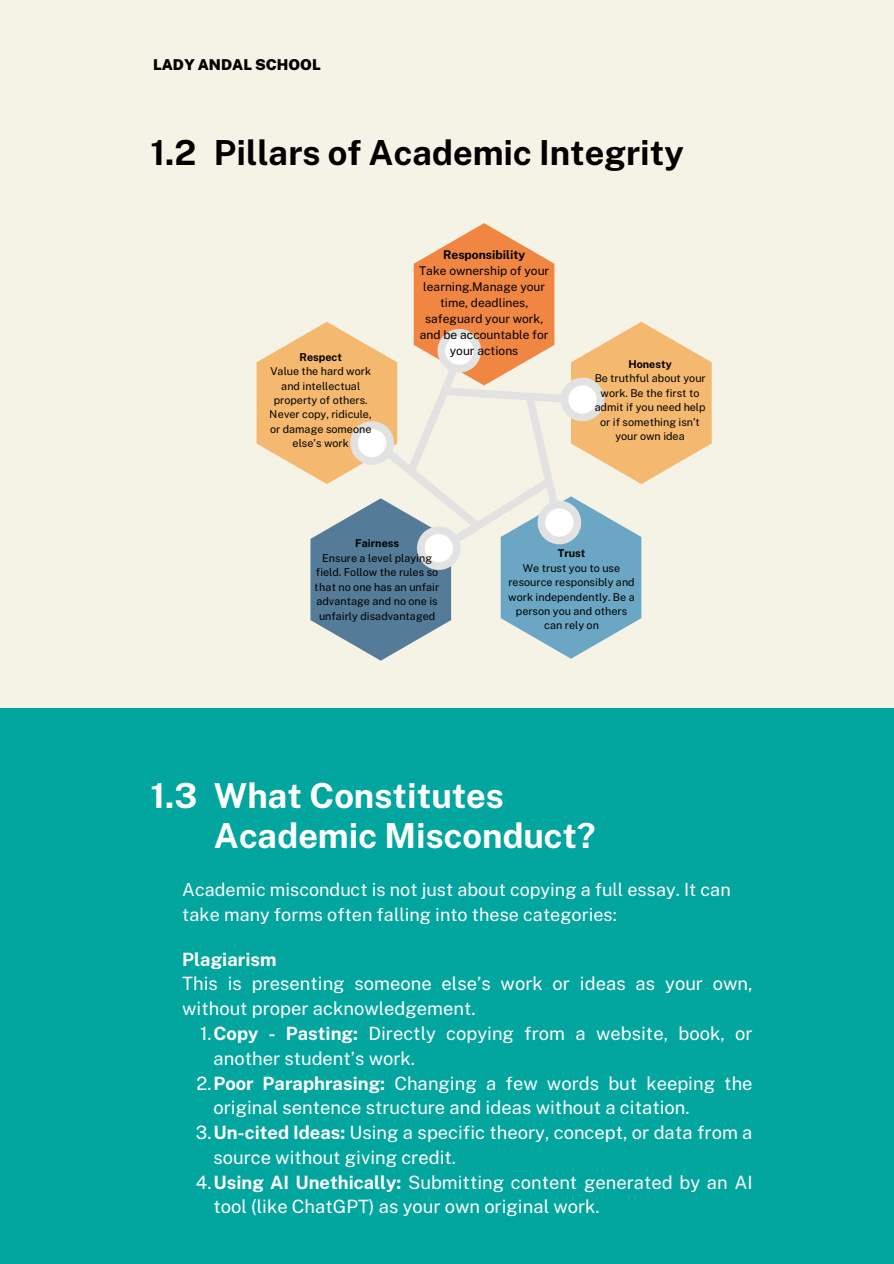
<style>
.page{position:relative;width:894px;height:1264px;background:#fff}
.page>*{position:absolute;margin:0;border:0;box-sizing:border-box;transform-origin:0 0}
.t1{font:700 34.5px/40.5px "Public Sans";color:#fff}
.t2{font:700 34.5px "Public Sans";color:#000}
.t3{font:18.3px/24.8px "Public Sans";color:#fff}
.t4{font:700 18.3px "Public Sans";color:#fff}
.t5{font:18px/24.8px "Public Sans";color:#fff}
.t6{font:900 15px "Public Sans";color:#000}
.t7{font:12px/16px "Public Sans";color:#000;text-align:center}
.t8{font:700 12px "Public Sans";color:#000}
.t9{font:10.8px/14.4px "Public Sans";color:#000;text-align:center}
.t10{font:700 10.8px "Public Sans";color:#000}
.s1{font-weight:700}
</style>
<div class="page">
<div style="left:0;top:0;width:893px;height:1263px;background:#f5f3e6"></div>
<div style="left:0;top:708px;width:893px;height:555px;background:#03a59f"></div>
<svg style="left:256px;top:223px;width:455px;height:437px"></svg>
<p class="t6" style="left:153px;top:55px;width:169px">LADY ANDAL SCHOOL</p>
<h1 class="t2" style="left:150px;top:132px;width:534px">1.2 Pillars of Academic Integrity</h1>
<p class="t10" style="left:299px;top:350px;width:44px">Respect</p>
<p class="t9" style="left:270px;top:364px;width:103px">Value the hard work and intellectual property of others.<br>Never copy, ridicule, or damage someone else’s work</p>
<p class="t8" style="left:443px;top:248px;width:84px">Responsibility</p>
<p class="t7" style="left:419px;top:263px;width:131px">Take ownership of your learning.Manage your time, deadlines, safeguard your work, and be accountable for your actions</p>
<p class="t10" style="left:628px;top:358px;width:45px">Honesty</p>
<p class="t9" style="left:594px;top:371px;width:113px">Be truthful about your work. Be the first to admit if you need help or if something isn’t your own idea</p>
<p class="t10" style="left:355px;top:537px;width:46px">Fairness</p>
<p class="t9" style="left:315px;top:550px;width:126px">Ensure a level playing field. Follow the rules so that no one has an unfair advantage and no one is unfairly disadvantaged</p>
<p class="t10" style="left:557px;top:547px;width:29px">Trust</p>
<p class="t9" style="left:508px;top:560px;width:128px">We trust you to use resource responsibly and work independently. Be a person you and others can rely on</p>
<h1 class="t1" style="left:150px;top:774px;width:49px">1.3</h1>
<h1 class="t1" style="left:214px;top:774px;width:383px">What Constitutes<br>Academic Misconduct?</h1>
<p class="t5" style="left:182px;top:877px;width:550px">Academic misconduct is not just about copying a full essay. It can take many forms often falling into these categories:</p>
<p class="t4" style="left:182px;top:948px;width:96px">Plagiarism</p>
<p class="t3" style="left:182px;top:971px;width:571px">This is presenting someone else’s work or ideas as your own, without proper acknowledgement.</p>
<p class="t3" style="left:200px;top:1020px;width:554px">1.<span class="s1">Copy - Pasting:</span> Directly copying from a website, book, or</p>
<p class="t3" style="left:213px;top:1045px;width:203px">another student’s work.</p>
<p class="t3" style="left:196px;top:1070px;width:557px">2.<span class="s1">Poor Paraphrasing:</span> Changing a few words but keeping the</p>
<p class="t3" style="left:213px;top:1095px;width:477px">original sentence structure and ideas without a citation.</p>
<p class="t3" style="left:196px;top:1119px;width:558px">3.<span class="s1">Un-cited Ideas:</span> Using a specific theory, concept, or data from a</p>
<p class="t3" style="left:213px;top:1144px;width:244px">source without giving credit.</p>
<p class="t3" style="left:196px;top:1169px;width:558px">4.<span class="s1">Using AI Unethically:</span> Submitting content generated by an AI</p>
<p class="t3" style="left:213px;top:1194px;width:387px">tool (like ChatGPT) as your own original work.</p>
</div>
